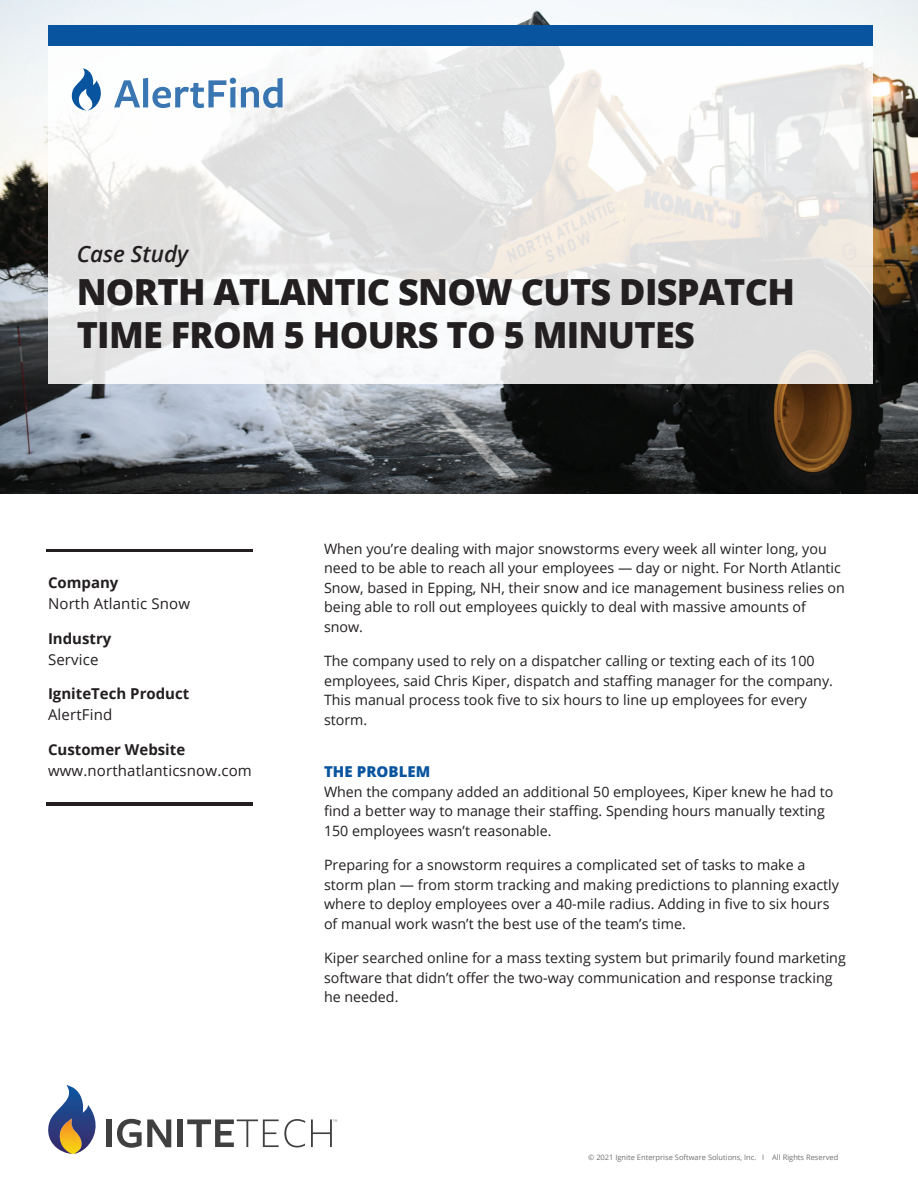
<style>
.page{position:relative;width:918px;height:1188px;background:#fff}
.page>*{position:absolute;margin:0;border:0;box-sizing:border-box;transform-origin:0 0}
.t1{font:800 36px/43.2px "Open Sans";letter-spacing:-.02em;color:#231f20}
.t2{font:italic 600 22.5px "Open Sans";color:#231f20}
.t3{font:15px "Open Sans";letter-spacing:.01em;color:#231f20}
.t4{font:700 15px "Open Sans";color:#231f20}
.t5{font:800 15px "Open Sans";letter-spacing:.005em;color:#08549f}
.t6{font:14.25px/19.5px "Open Sans";color:#231f20}
.t7{font:7.5px "Open Sans";color:#717173}
</style>
<div class="page">
<img style="left:0;top:0;width:918px;height:493px">
<svg style="left:48px;top:46px;width:825px;height:337px"></svg>
<div style="left:48px;top:25px;width:825px;height:21px;background:#08549f"></div>
<hr style="left:46px;top:549px;width:207px;height:3px;background:#231f20">
<hr style="left:46px;top:802px;width:207px;height:3px;background:#231f20">
<svg style="left:48px;top:1085px;width:48px;height:69px"></svg>
<div style="left:107px;top:1119px;width:5px;height:28px;background:#414041"></div>
<svg style="left:117px;top:1119px;width:54px;height:29px"></svg>
<div style="left:178px;top:1119px;width:5px;height:28px;background:#414041"></div>
<svg style="left:187px;top:1119px;width:118px;height:28px"></svg>
<svg style="left:311px;top:1119px;width:26px;height:28px"></svg>
<svg style="left:114px;top:78px;width:169px;height:30px"></svg>
<svg style="left:70px;top:68px;width:34px;height:42px"></svg>
<h2 class="t2" style="left:77px;top:238px;width:113px">Case Study</h2>
<h1 class="t1" style="left:77px;top:268px;width:720px">NORTH ATLANTIC SNOW CUTS DISPATCH<br>TIME FROM 5 HOURS TO 5 MINUTES</h1>
<p class="t4" style="left:48px;top:572px;width:72px">Company</p>
<p class="t3" style="left:48px;top:593px;width:144px">North Atlantic Snow</p>
<p class="t4" style="left:48px;top:628px;width:65px">Industry</p>
<p class="t3" style="left:48px;top:649px;width:52px">Service</p>
<p class="t4" style="left:48px;top:683px;width:143px">IgniteTech Product</p>
<p class="t3" style="left:48px;top:704px;width:66px">AlertFind</p>
<p class="t4" style="left:48px;top:739px;width:139px">Customer Website</p>
<p class="t3" style="left:48px;top:760px;width:205px">www.northatlanticsnow.com</p>
<p class="t6" style="left:324px;top:539px;width:522px">When you’re dealing with major snowstorms every week all winter long, you need to be able to reach all your employees — day or night. For North Atlantic Snow, based in Epping, NH, their snow and ice management business relies on being able to roll out employees quickly to deal with massive amounts of snow.</p>
<p class="t6" style="left:324px;top:651px;width:510px">The company used to rely on a dispatcher calling or texting each of its 100 employees, said Chris Kiper, dispatch and staffing manager for the company.<br>This manual process took five to six hours to line up employees for every storm.</p>
<p class="t5" style="left:324px;top:760px;width:108px">THE PROBLEM</p>
<p class="t6" style="left:324px;top:782px;width:511px">When the company added an additional 50 employees, Kiper knew he had to find a better way to manage their staffing. Spending hours manually texting<br>150 employees wasn’t reasonable.</p>
<p class="t6" style="left:324px;top:855px;width:516px">Preparing for a snowstorm requires a complicated set of tasks to make a storm plan — from storm tracking and making predictions to planning exactly where to deploy employees over a 40-mile radius. Adding in five to six hours of manual work wasn’t the best use of the team’s time.</p>
<p class="t6" style="left:324px;top:948px;width:523px">Kiper searched online for a mass texting system but primarily found marketing software that didn’t offer the two-way communication and response tracking he needed.</p>
<p class="t7" style="left:588px;top:1152px;width:252px">© 2021 Ignite Enterprise Software Solutions, Inc. I All Rights Reserved</p>
</div>
